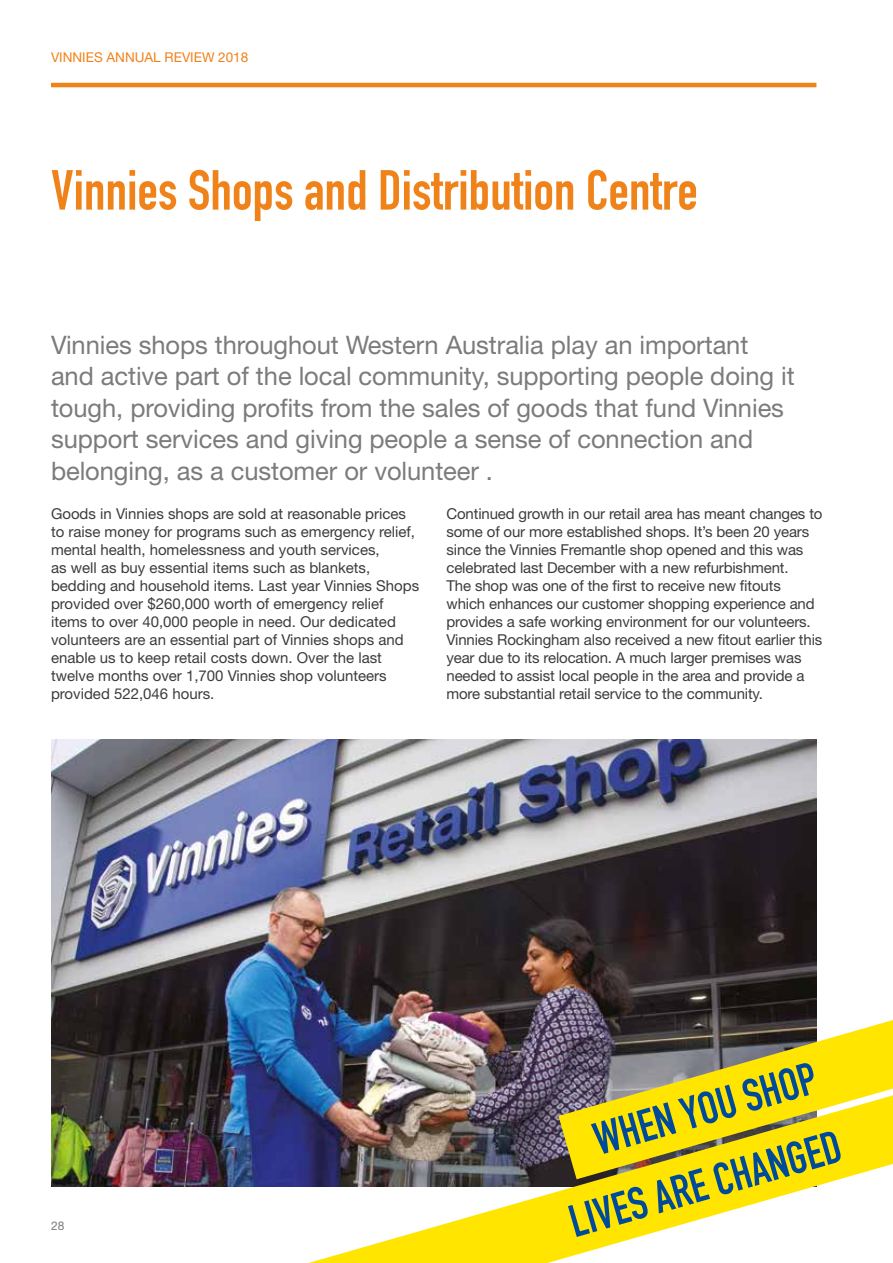
<style>
.page{position:relative;width:893px;height:1263px;background:#fff}
.page>*{position:absolute;margin:0;border:0;box-sizing:border-box;transform-origin:0 0}
.t1{font:700 55.5px "DIN Condensed";color:#f0821a}
.Case_Study_1{font:700 45px "DIN Condensed";color:#004a9a}
.Intro{font:25.5px/31.5px "Helvetica Neue";letter-spacing:-.005em;color:#7c7b7b}
.t2{font:15px/18px "Helvetica Neue";letter-spacing:-.01em;color:#3c3c3b}
.t3{font:13.5px "Helvetica Neue";color:#f0821a}
.t4{font:12px "Helvetica Neue";color:#7c7b7b}
</style>
<div class="page">
<img style="left:51px;top:740px;width:765px;height:446px">
<svg style="left:558px;top:1020px;width:335px;height:75px;background:#a29541"></svg>
<img style="left:308px;top:1095px;width:585px;height:168px">
<hr style="left:51px;top:83px;width:765px;height:4px;background:#f0821a">
<p class="t3" style="left:51px;top:49px;width:199px">VINNIES ANNUAL REVIEW 2018</p>
<h2 class="t1" style="left:51px;top:158px;width:648px">Vinnies Shops and Distribution Centre</h2>
<p class="Intro" style="left:51px;top:329px;width:745px">Vinnies shops throughout Western Australia play an important and active part of the local community, supporting people doing it tough, providing profits from the sales of goods that fund Vinnies support services and giving people a sense of connection and belonging, as a customer or volunteer .</p>
<p class="t2" style="left:51px;top:504px;width:370px">Goods in Vinnies shops are sold at reasonable prices to raise money for programs such as emergency relief, mental health, homelessness and youth services,<br>as well as buy essential items such as blankets, bedding and household items. Last year Vinnies Shops provided over $260,000 worth of emergency relief items to over 40,000 people in need. Our dedicated volunteers are an essential part of Vinnies shops and enable us to keep retail costs down. Over the last twelve months over 1,700 Vinnies shop volunteers provided 522,046 hours.</p>
<p class="t2" style="left:446px;top:504px;width:378px">Continued growth in our retail area has meant changes to some of our more established shops. It’s been 20 years since the Vinnies Fremantle shop opened and this was celebrated last December with a new refurbishment.<br>The shop was one of the first to receive new fitouts which enhances our customer shopping experience and provides a safe working environment for our volunteers.<br>Vinnies Rockingham also received a new fitout earlier this year due to its relocation. A much larger premises was needed to assist local people in the area and provide a more substantial retail service to the community.</p>
<p class="t4" style="left:51px;top:1218px;width:15px">28</p>
<p class="Case_Study_1" style="left:587px;top:1115px;width:231px;rotate:-16deg">WHEN YOU SHOP</p>
<p class="Case_Study_1" style="left:563px;top:1197px;width:282px;rotate:-16deg">LIVES ARE CHANGED</p>
</div>
